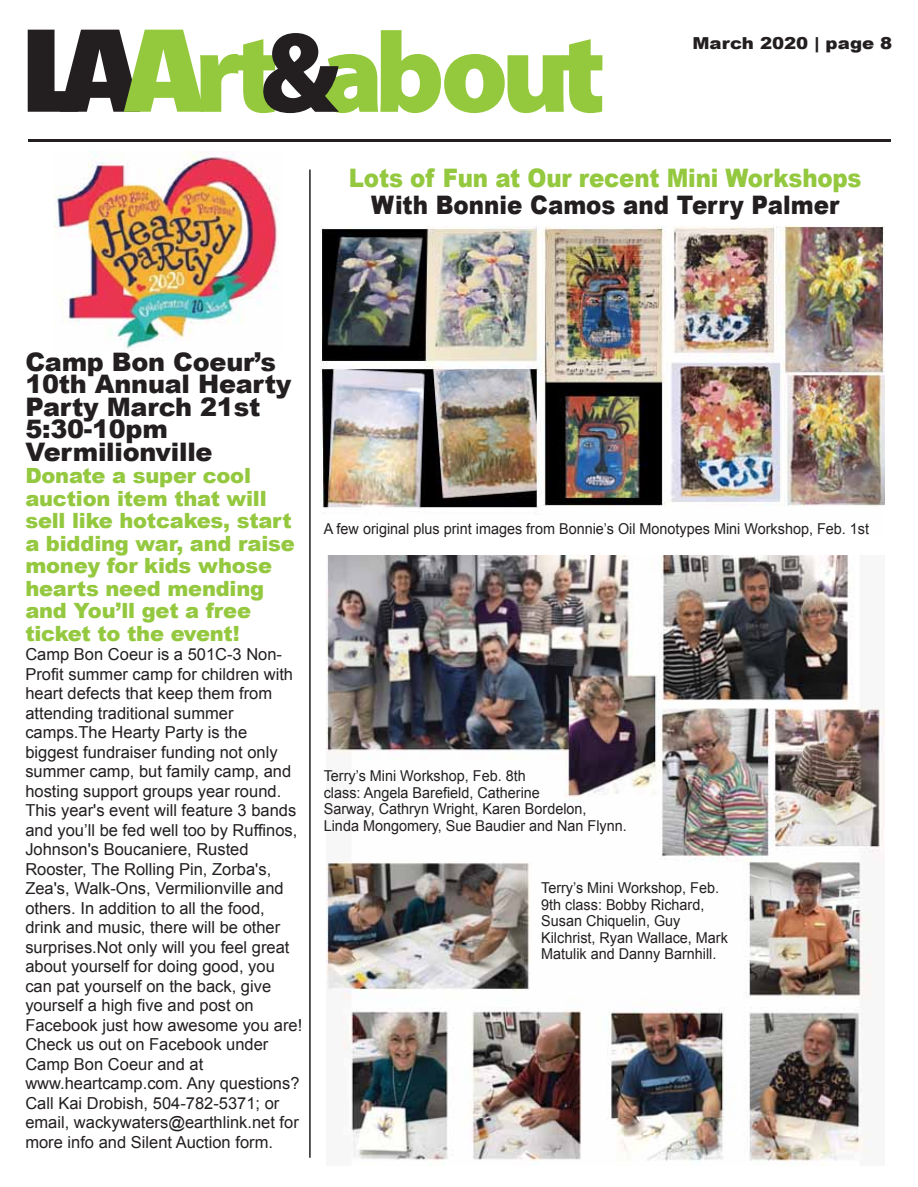
<style>
.page{position:relative;width:918px;height:1187px;background:#fff}
.page>*{position:absolute;margin:0;border:0;box-sizing:border-box;transform-origin:0 0}
.t1{font:900 25.5px/22.5px "Arial";letter-spacing:-.01em;color:#231f20}
.t2{font:900 25.5px "Arial";letter-spacing:-.01em;color:#94c83f;scale:.9 1}
.t3{font:900 25.5px "Arial";letter-spacing:-.01em;color:#231f20;scale:.9 1}
.t4{font:900 21px/22.5px "Arial";letter-spacing:-.01em;color:#94c83f}
.t5{font:16.5px/19.5px "Arial";color:#231f20}
.t6{font:900 16.5px "Arial";color:#231f20;scale:1.1 1}
.t7{font:15px/16.5px "Arial";color:#231f20;scale:.96 1}
</style>
<div class="page">
<img style="left:54px;top:151px;width:223px;height:199px">
<hr style="left:28px;top:139px;width:863px;height:3px;background:#231f20">
<svg style="left:28px;top:30px;width:574px;height:83px"></svg>
<hr style="left:309px;top:169px;width:2px;height:988px;background:#231f20">
<img style="left:326px;top:555px;width:559px;height:610px">
<img style="left:320px;top:227px;width:565px;height:287px">
<p class="t6" style="left:692px;top:31px;width:183px">March 2020 | page 8</p>
<h1 class="t2" style="left:349px;top:160px;width:571px">Lots of Fun at Our recent Mini Workshops</h1>
<h1 class="t3" style="left:371px;top:187px;width:521px">With Bonnie Camos and Terry Palmer</h1>
<h1 class="t1" style="left:25px;top:349px;width:268px">Camp Bon Coeur’s<br>10th Annual Hearty<br>Party March 21st<br>5:30-10pm<br>Vermilionville</h1>
<p class="t4" style="left:25px;top:463px;width:271px">Donate a super cool auction item that will sell like hotcakes, start a bidding war, and raise money for kids whose hearts need mending and You’ll get a free ticket to the event!</p>
<p class="t5" style="left:25px;top:644px;width:278px">Camp Bon Coeur is a 501C-3 Non-Profit summer camp for children with heart defects that keep them from attending traditional summer camps.The Hearty Party is the biggest fundraiser funding not only summer camp, but family camp, and hosting support groups year round.<br>This year's event will feature 3 bands and you’ll be fed well too by Ruffinos, Johnson's Boucaniere, Rusted Rooster, The Rolling Pin, Zorba's, Zea's, Walk-Ons, Vermilionville and others. In addition to all the food, drink and music, there will be other surprises.Not only will you feel great about yourself for doing good, you can pat yourself on the back, give yourself a high five and post on Facebook just how awesome you are!<br>Check us out on Facebook under Camp Bon Coeur and at www.heartcamp.com. Any questions?<br>Call Kai Drobish, 504-782-5371; or email, wackywaters@earthlink.net for more info and Silent Auction form.</p>
<p class="t7" style="left:324px;top:521px;width:569px">A few original plus print images from Bonnie’s Oil Monotypes Mini Workshop, Feb. 1st</p>
<p class="t7" style="left:324px;top:768px;width:317px">Terry’s Mini Workshop, Feb. 8th<br>class: Angela Barefield, Catherine<br>Sarway, Cathryn Wright, Karen Bordelon,<br>Linda Mongomery, Sue Baudier and Nan Flynn.</p>
<p class="t7" style="left:541px;top:880px;width:196px">Terry’s Mini Workshop, Feb.<br>9th class: Bobby Richard,<br>Susan Chiquelin, Guy<br>Kilchrist, Ryan Wallace, Mark<br>Matulik and Danny Barnhill.</p>
</div>
